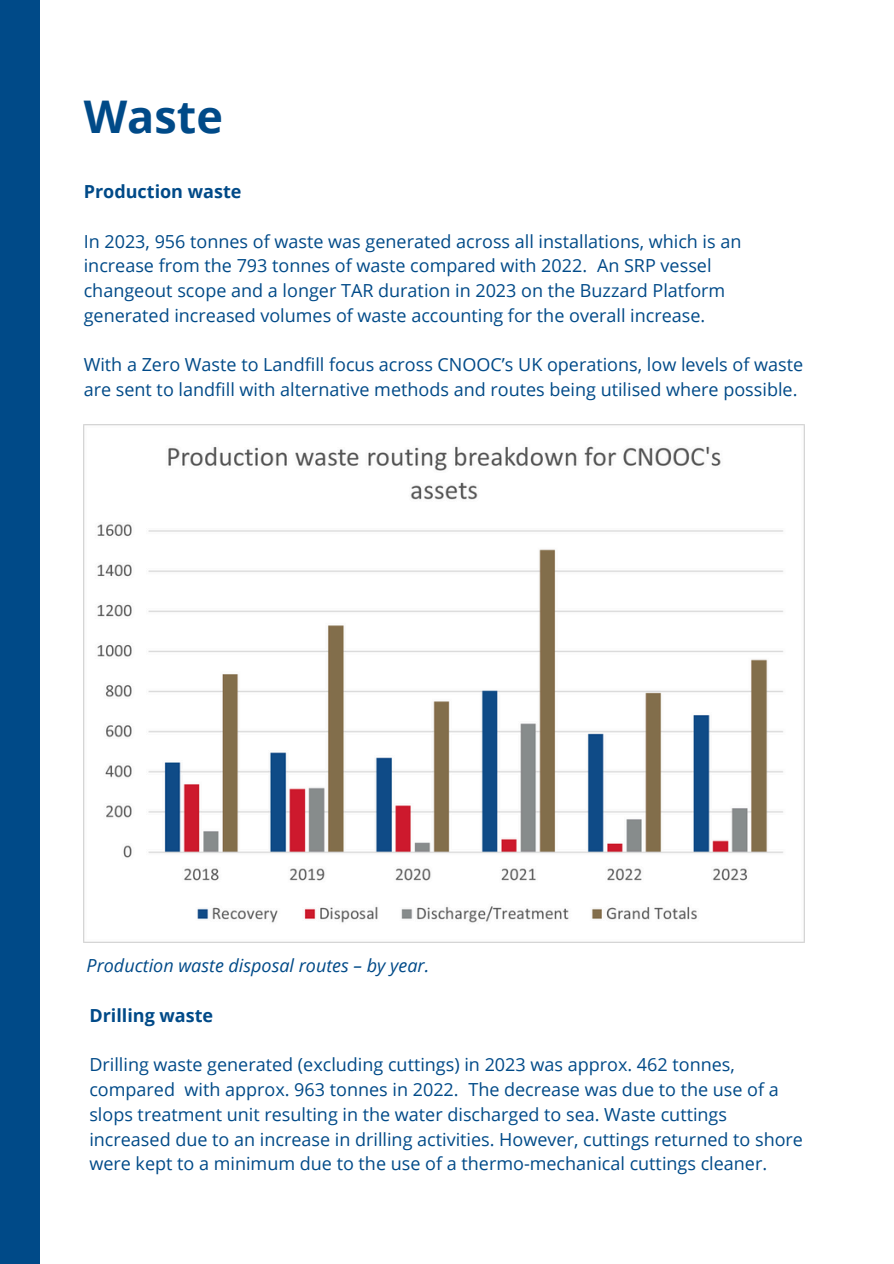
<style>
.page{position:relative;width:894px;height:1264px;background:#fff}
.page>*{position:absolute;margin:0;border:0;box-sizing:border-box;transform-origin:0 0}
.t1{font:700 45px "Open Sans";color:#004a88}
.t2{font:18px/24.8px "Open Sans";color:#004a88}
.t3{font:italic 18px "Open Sans";color:#004a88}
.t4{font:700 18px "Open Sans";color:#004a88}
</style>
<div class="page">
<div style="left:0;top:0;width:39px;height:1263px;background:#004a88"></div>
<img style="left:84px;top:424px;width:720px;height:518px">
<h2 class="t1" style="left:84px;top:85px;width:141px">Waste</h2>
<p class="t4" style="left:84px;top:179px;width:159px">Production waste</p>
<p class="t2" style="left:84px;top:228px;width:659px">In 2023, 956 tonnes of waste was generated across all installations, which is an increase from the 793 tonnes of waste compared with 2022. An SRP vessel changeout scope and a longer TAR duration in 2023 on the Buzzard Platform generated increased volumes of waste accounting for the overall increase.</p>
<p class="t2" style="left:84px;top:352px;width:720px">With a Zero Waste to Landfill focus across CNOOC’s UK operations, low levels of waste are sent to landfill with alternative methods and routes being utilised where possible.</p>
<p class="t3" style="left:86px;top:953px;width:344px">Production waste disposal routes – by year.</p>
<h2 class="t4" style="left:89px;top:1002px;width:125px">Drilling waste</h2>
<p class="t2" style="left:89px;top:1051px;width:715px">Drilling waste generated (excluding cuttings) in 2023 was approx. 462 tonnes, compared with approx. 963 tonnes in 2022. The decrease was due to the use of a slops treatment unit resulting in the water discharged to sea. Waste cuttings increased due to an increase in drilling activities. However, cuttings returned to shore were kept to a minimum due to the use of a thermo-mechanical cuttings cleaner.</p>
</div>
